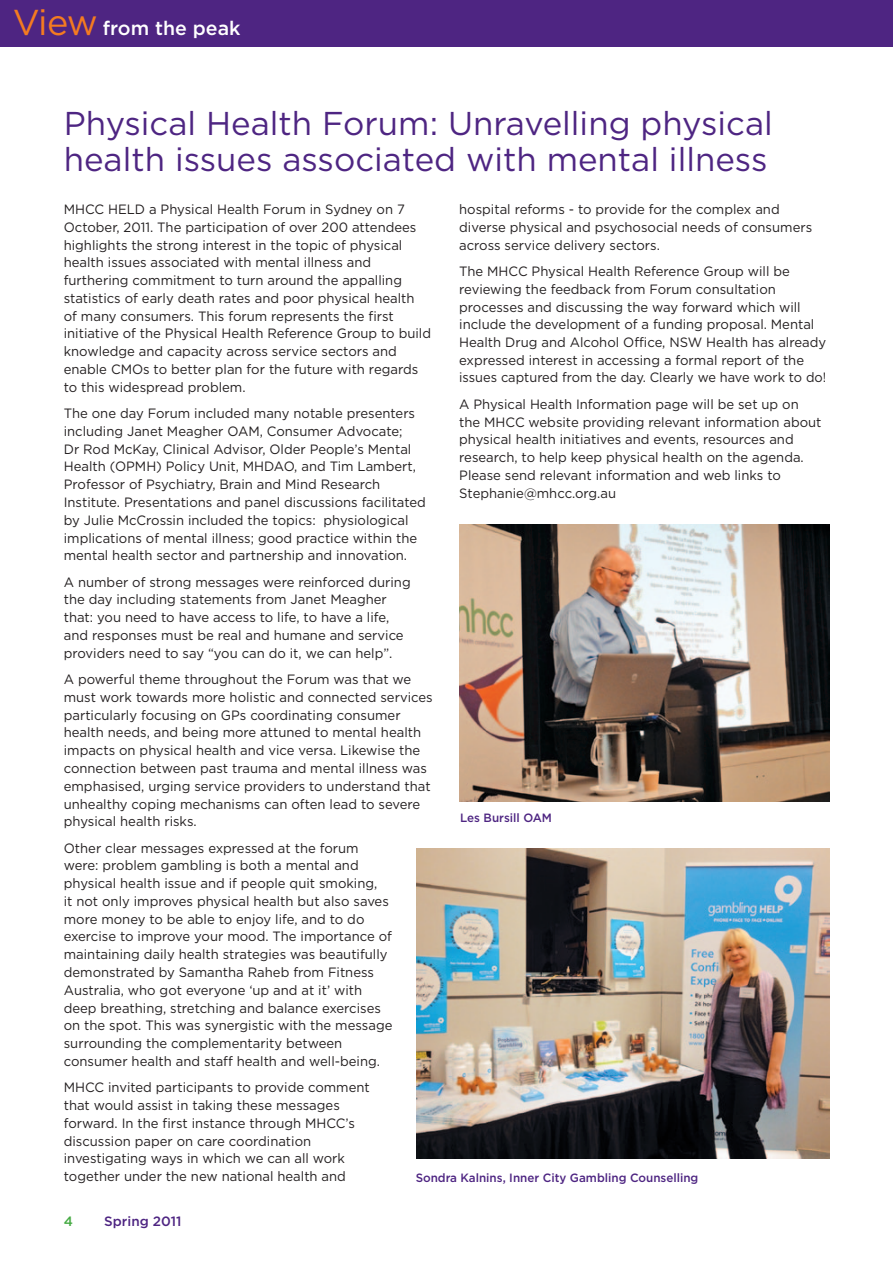
<style>
.page{position:relative;width:893px;height:1263px;background:#fff}
.page>*{position:absolute;margin:0;border:0;box-sizing:border-box;transform-origin:0 0}
.t1{font:33px/36px "Gotham";color:#4e2582}
.t2{font:500 19.5px "Gotham";color:#fff}
.t3{font:13.5px/17.9px "Gotham";color:#231f20}
.t4{font:500 13.5px "Gotham";color:#4e2582}
.t5{font:500 13.5px "Gotham";color:#44aa42}
.t6{font:500 12px "Gotham";color:#4e2582}
.s1{font-weight:400;font-size:36px;color:#f47b21}
</style>
<div class="page">
<div style="left:0;top:0;width:893px;height:47px;background:#4e2582"></div>
<img style="left:416px;top:848px;width:413px;height:310px">
<img style="left:459px;top:524px;width:370px;height:277px">
<h2 class="t2" style="left:13px;top:17px;width:229px"><span class="s1">View</span> from the peak</h2>
<h1 class="t1" style="left:64px;top:104px;width:710px">Physical Health Forum: Unravelling physical health issues associated with mental illness</h1>
<p class="t3" style="left:64px;top:200px;width:369px">MH CC held a Physical Health Forum in Sydney on 7<br>October, 2011. The participation of over 200 attendees highlights the strong interest in the topic of physical health issues associated with mental illness and furthering commitment to turn around the appalling statistics of early death rates and poor physical health of many consumers. This forum represents the first initiative of the Physical Health Reference Group to build knowledge and capacity across service sectors and enable CMOs to better plan for the future with regards to this widespread problem.</p>
<p class="t3" style="left:64px;top:404px;width:353px">The one day Forum included many notable presenters including Janet Meagher OAM</p>
<p class="t3" style="left:459px;top:200px;width:354px">hospital reforms - to provide for the complex and diverse physical and psychosocial needs of consumers across service delivery sectors.</p>
<p class="t3" style="left:459px;top:262px;width:369px">The MH CC Physical Health Reference Group will be reviewing the feedback from Forum consultation processes and discussing the way forward which will include the development of a funding proposal. Mental Health Drug and Alcohol Office, NSW Health has already expressed interest in accessing a formal report of the issues captured from the day. Clearly we have work to do!</p>
<p class="t3" style="left:459px;top:395px;width:364px">A Physical Health Information page will be set up on the MH CC website providing relevant information about physical health initiatives and events, resources and research, to help keep physical health on the agenda.<br>Please send relevant information and web links to Stephanie@mhcc.org.au</p>
<p class="t3" style="left:64px;top:422px;width:349px;text-indent:196px">, Consumer Advocate;<br>Dr Rod McKay, Clinical Advisor, Older People’s Mental<br>Health (OPMH</p>
<p class="t3" style="left:64px;top:457px;width:364px;text-indent:93px">) Policy Unit, MH DAO, and Tim Lambert, Professor of Psychiatry, Brain and M ind Research Institute. Presentations and panel discussions facilitated by Julie McCrossin included the topics: physiological implications of mental illness; good practice within the mental health sector and partnership and innovation.</p>
<p class="t3" style="left:64px;top:573px;width:348px">A number of strong messages were reinforced during the day including statements from Janet Meagher that: you need to have access to life, to have a life, and responses must be real and humane and service providers need to say “you can do it, we can help”.</p>
<p class="t3" style="left:64px;top:670px;width:370px">A powerful theme throughout the Forum was that we must work towards more holistic and connected services particularly focusing on GPs coordinating consumer health needs, and being more attuned to mental health impacts on physical health and vice versa. Likewise the connection between past trauma and mental illness was emphasised, urging service providers to understand that unhealthy coping mechanisms can often lead to severe physical health risks.</p>
<p class="t3" style="left:64px;top:839px;width:330px">Other clear messages expressed at the forum were: problem gambling is both a mental and physical health issue and if people quit smoking,<br>it not only improves physical health but also saves more money to be able to enjoy life, and to do exercise to improve your mood. The importance of maintaining daily health strategies was beautifully demonstrated by Samantha Raheb from Fitness Australia, who got everyone ‘up and at it’ with deep breathing, stretching and balance exercises on the spot. This was synergistic with the message surrounding the complementarity between consumer health and staff health and well-being.</p>
<p class="t3" style="left:64px;top:1078px;width:308px">MH CC invited participants to provide comment that would assist in taking these messages forward. In the first instance through MH CC’s discussion paper on care coordination investigating ways in which we can all work together under the new national health and</p>
<p class="t6" style="left:460px;top:811px;width:93px">Les Bursill OAM</p>
<p class="t6" style="left:416px;top:1170px;width:284px">Sondra Kalnins, Inner City Gambling Counselling</p>
<p class="t5" style="left:64px;top:1213px;width:11px">4</p>
<p class="t4" style="left:104px;top:1213px;width:79px">Spring 2011</p>
</div>
